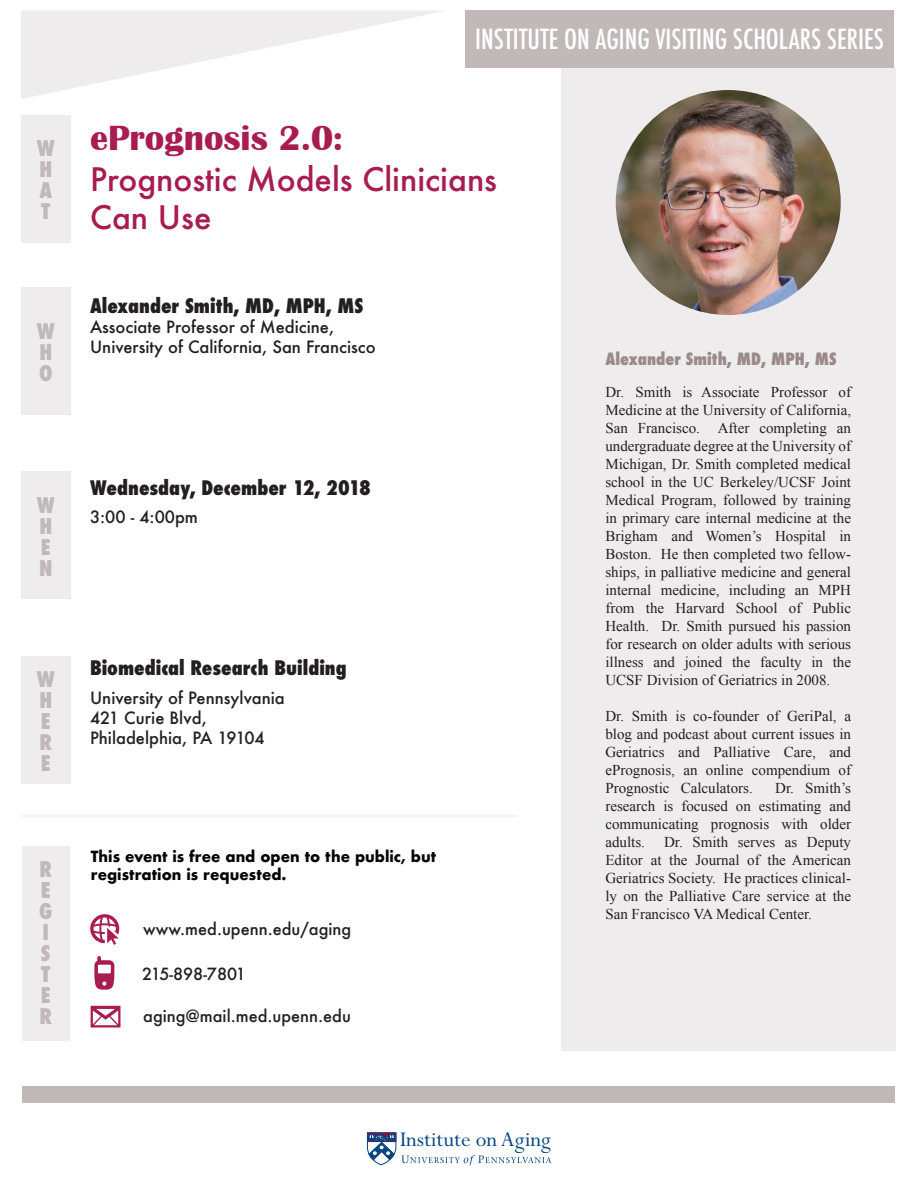
<style>
.page{position:relative;width:918px;height:1188px;background:#fff}
.page>*{position:absolute;margin:0;border:0;box-sizing:border-box;transform-origin:0 0}
.t1{font:700 36px "Britannic";color:#a81c4f}
.t2{font:500 31.5px/37.8px "Futura";color:#a81c4f}
.t3{font:500 condensed 27px "Futura";color:#fff}
.t4{font:23.55px "Perpetua";color:#004684}
.t5{font:800 condensed 21px/21px "Futura";color:#c1b8b8}
.t6{font:800 condensed 19.5px "Futura";color:#231f20}
.t7{font:500 16.5px/19.8px "Futura";color:#231f20}
.t8{font:800 condensed 16.5px "Futura";color:#9a8a8a}
.t9{font:500 16.35px "Futura";color:#231f20}
.t10{font:15px/18px "Times New Roman";color:#231f20;text-align:justify}
.t11{font:700 15px/18px "Futura";color:#040503}
</style>
<div class="page">
<div style="left:561px;top:68px;width:335px;height:983px;background:#eeecec"></div>
<div style="left:465px;top:10px;width:429px;height:58px;background:#c1b8b8"></div>
<svg style="left:367px;top:1132px;width:184px;height:34px"></svg>
<div style="left:21px;top:116px;width:49px;height:127px;background:#eeecec"></div>
<div style="left:21px;top:287px;width:49px;height:128px;background:#eeecec"></div>
<div style="left:21px;top:472px;width:49px;height:127px;background:#eeecec"></div>
<div style="left:21px;top:656px;width:49px;height:128px;background:#eeecec"></div>
<svg style="left:21px;top:11px;width:421px;height:88px"></svg>
<svg style="left:91px;top:1006px;width:29px;height:21px"></svg>
<svg style="left:90px;top:914px;width:29px;height:31px"></svg>
<svg style="left:94px;top:956px;width:20px;height:34px"></svg>
<hr style="left:21px;top:815px;width:497px;height:2px;background:#c1b8b8">
<div style="left:22px;top:847px;width:48px;height:194px;background:#eeecec"></div>
<div style="left:22px;top:1086px;width:874px;height:16px;background:#c1b8b8"></div>
<img style="left:616px;top:90px;width:225px;height:225px;border-radius:112px">
<h3 class="t5" style="left:37px;top:138px;width:20px">W<br>H<br>A<br>T</h3>
<h3 class="t5" style="left:37px;top:321px;width:20px">W<br>H<br>O</h3>
<h3 class="t5" style="left:37px;top:495px;width:20px">W<br>H<br>E<br>N</h3>
<h3 class="t5" style="left:37px;top:669px;width:20px">W<br>H<br>E<br>R<br>E</h3>
<h3 class="t5" style="left:39px;top:859px;width:14px">R<br>E<br>G<br>I<br>S<br>T<br>E<br>R</h3>
<h3 class="t3" style="left:475px;top:22px;width:410px">INSTITUTE ON AGING VISITING SCHOLARS SERIES</h3>
<h1 class="t1" style="left:90px;top:118px;width:255px">ePrognosis 2.0:</h1>
<h2 class="t2" style="left:90px;top:160px;width:409px">Prognostic Models Clinicians<br>Can Use</h2>
<h3 class="t6" style="left:90px;top:293px;width:275px">Alexander Smith, MD, MPH, MS</h3>
<p class="t7" style="left:90px;top:317px;width:287px">Associate Professor of Medicine,<br>University of California, San Francisco</p>
<h3 class="t6" style="left:90px;top:474px;width:282px">Wednesday, December 12, 2018</h3>
<p class="t7" style="left:90px;top:507px;width:110px">3:00 - 4:00pm</p>
<h3 class="t6" style="left:90px;top:655px;width:258px">Biomedical Research Building</h3>
<p class="t7" style="left:90px;top:688px;width:196px">University of Pennsylvania<br>421 Curie Blvd,<br>Philadelphia, PA 19104</p>
<p class="t11" style="left:91px;top:847px;width:347px">This event is free and open to the public, but registration is requested.</p>
<p class="t9" style="left:143px;top:917px;width:210px">www.med.upenn.edu/aging</p>
<p class="t9" style="left:142px;top:963px;width:105px">215-898-7801</p>
<p class="t9" style="left:143px;top:1005px;width:209px">aging@mail.med.upenn.edu</p>
<p class="t8" style="left:605px;top:347px;width:233px">Alexander Smith, MD, MPH, MS</p>
<p class="t10" style="left:605px;top:383px;width:247px">Dr. Smith is Associate Professor of Medicine at the University of California, San Francisco. After completing an undergraduate degree at the University of Michigan, Dr. Smith completed medical school in the UC Berkeley/UCSF Joint Medical Program, followed by training in primary care internal medicine at the Brigham and Women’s Hospital in Boston. He then completed two fellow&shy;ships, in palliative medicine and general internal medicine, including an MPH from the Harvard School of Public Health. Dr. Smith pursued his passion for research on older adults with serious illness and joined the faculty in the UCSF Division of Geriatrics in 2008.</p>
<p class="t10" style="left:605px;top:707px;width:247px">Dr. Smith is co-founder of GeriPal, a blog and podcast about current issues in Geriatrics and Palliative Care, and ePrognosis, an online compendium of Prognostic Calculators.</p>
<p class="t10" style="left:605px;top:779px;width:247px;text-indent:170px">Dr. Smith’s research is focused on estimating and communicating prognosis with older adults.</p>
<p class="t10" style="left:605px;top:833px;width:247px;text-indent:59px">Dr. Smith serves as Deputy Editor at the Journal of the American Geriatrics Society. He practices clinical&shy;ly on the Palliative Care service at the San Francisco VA Medical Center.</p>
<h3 class="t4" style="left:400px;top:1125px;width:152px">Institute on Aging</h3>
</div>
